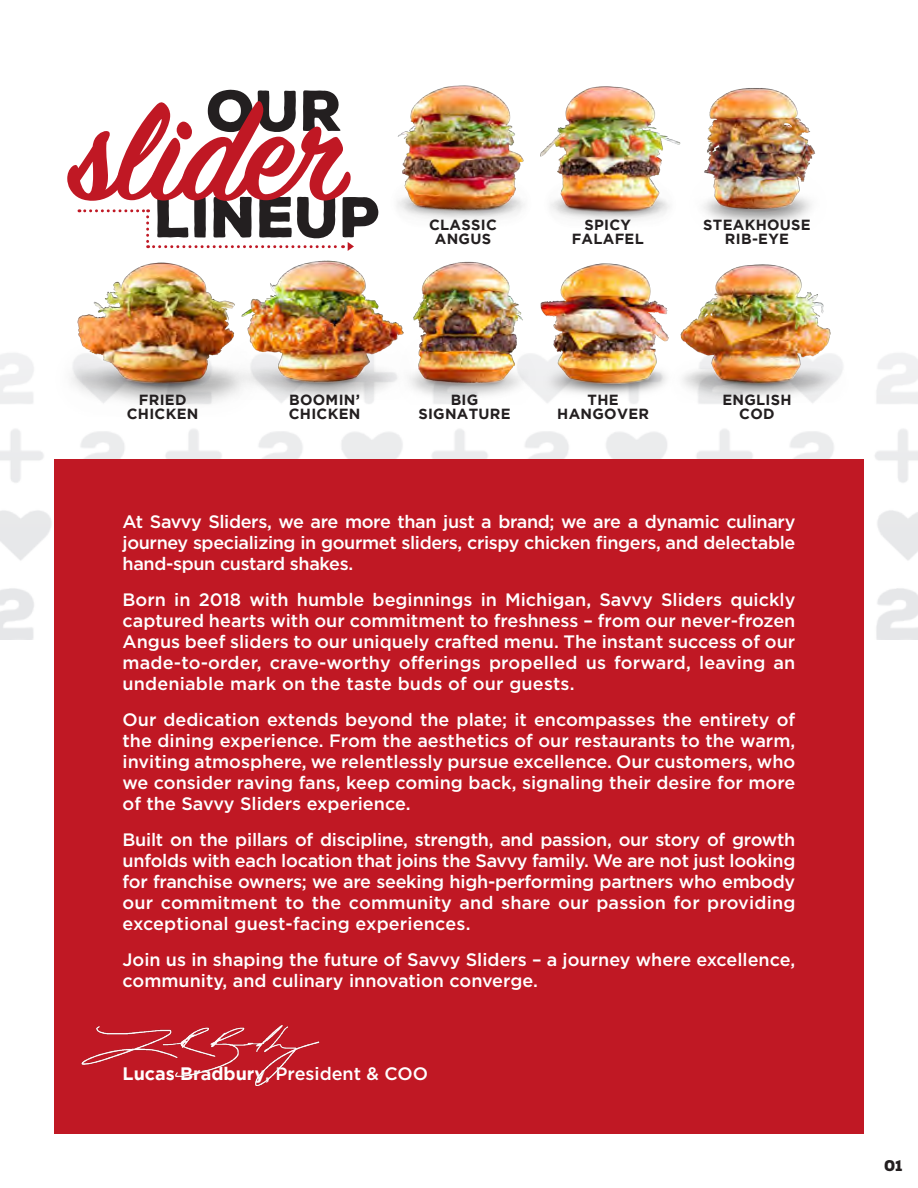
<style>
.page{position:relative;width:918px;height:1188px;background:#fff}
.page>*{position:absolute;margin:0;border:0;box-sizing:border-box;transform-origin:0 0}
.t1{font:600 154.8px "Sign Painter House Script";color:#c01824}
.t2{font:500 18px/21px "Gotham";color:#fff;text-align:justify}
.t3{font:900 15px "Nexa Rust Sans";color:#231f20}
.t4{font:700 14.7px "Gotham";letter-spacing:.02em;color:#231f20}
.s1{font-weight:700}
</style>
<div class="page">
<img style="left:0;top:353px;width:569px;height:286px">
<img style="left:606px;top:353px;width:312px;height:286px">
<img style="left:670px;top:264px;width:198px;height:138px">
<img style="left:50px;top:262px;width:208px;height:155px">
<img style="left:541px;top:263px;width:142px;height:137px">
<img style="left:221px;top:260px;width:167px;height:139px">
<img style="left:388px;top:261px;width:153px;height:143px">
<img style="left:703px;top:88px;width:113px;height:136px">
<img style="left:540px;top:86px;width:141px;height:135px">
<img style="left:397px;top:85px;width:128px;height:136px">
<div style="left:54px;top:459px;width:810px;height:675px;background:#c01824"></div>
<svg style="left:208px;top:89px;width:133px;height:43px"></svg>
<svg style="left:79px;top:196px;width:299px;height:55px"></svg>
<img style="left:81px;top:1025px;width:239px;height:61px">
<p class="t1" style="left:71px;top:59px;width:282px">slider</p>
<p class="t4" style="left:429px;top:217px;width:69px">CLASSIC</p>
<p class="t4" style="left:435px;top:230px;width:58px">ANGUS</p>
<p class="t4" style="left:584px;top:217px;width:48px">SPICY</p>
<p class="t4" style="left:572px;top:230px;width:74px">FALAFEL</p>
<p class="t4" style="left:703px;top:217px;width:109px">STEAKHOUSE</p>
<p class="t4" style="left:725px;top:230px;width:66px">RIB-EYE</p>
<p class="t4" style="left:139px;top:391px;width:49px">FRIED</p>
<p class="t4" style="left:127px;top:405px;width:73px">CHICKEN</p>
<p class="t4" style="left:289px;top:391px;width:72px">BOOMIN’</p>
<p class="t4" style="left:289px;top:405px;width:73px">CHICKEN</p>
<p class="t4" style="left:451px;top:391px;width:29px">BIG</p>
<p class="t4" style="left:418px;top:405px;width:94px">SIGNATURE</p>
<p class="t4" style="left:588px;top:391px;width:33px">THE</p>
<p class="t4" style="left:557px;top:405px;width:93px">HANGOVER</p>
<p class="t4" style="left:722px;top:391px;width:71px">ENGLISH</p>
<p class="t4" style="left:739px;top:405px;width:37px">COD</p>
<p class="t2" style="left:123px;top:511px;width:674px">At Savvy Sliders, we are more than just a brand; we are a dynamic culinary journey specializing in gourmet sliders, crispy chicken fingers, and delectable hand-spun custard shakes.</p>
<p class="t2" style="left:123px;top:589px;width:674px">Born in 2018 with humble beginnings in Michigan, Savvy Sliders quickly captured hearts with our commitment to freshness – from our never-frozen Angus beef sliders to our uniquely crafted menu. The instant success of our made-to-order, crave-worthy offerings propelled us forward, leaving an undeniable mark on the taste buds of our guests.</p>
<p class="t2" style="left:123px;top:709px;width:674px">Our dedication extends beyond the plate; it encompasses the entirety of the dining experience. From the aesthetics of our restaurants to the warm, inviting atmosphere, we relentlessly pursue excellence. Our customers, who we consider raving fans, keep coming back, signaling their desire for more of the Savvy Sliders experience.</p>
<p class="t2" style="left:123px;top:829px;width:674px">Built on the pillars of discipline, strength, and passion, our story of growth unfolds with each location that joins the Savvy family. We are not just looking for franchise owners; we are seeking high-performing partners who embody our commitment to the community and share our passion for providing exceptional guest-facing experiences.</p>
<p class="t2" style="left:123px;top:949px;width:674px">Join us in shaping the future of Savvy Sliders – a journey where excellence, community, and culinary innovation converge.</p>
<p class="t2" style="left:123px;top:1063px;width:307px"><span class="s1">Lucas Bradbury</span>, President &amp; COO</p>
<p class="t3" style="left:884px;top:1155px;width:20px">01</p>
</div>
